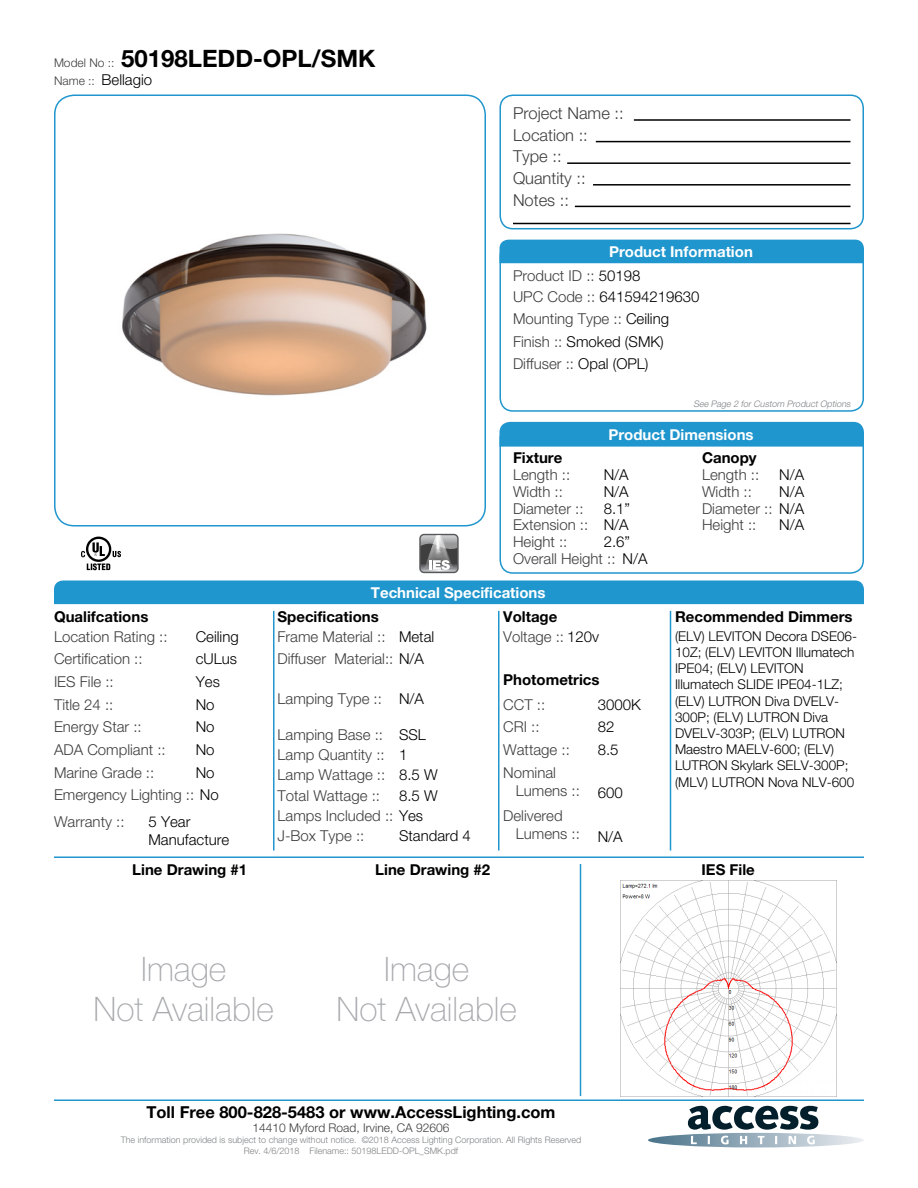
<style>
.page{position:relative;width:918px;height:1188px;background:#fff}
.page>*{position:absolute;margin:0;border:0;box-sizing:border-box;transform-origin:0 0}
.t1{font:100 33.75px/40.5px "Helvetica Neue LT Std";color:#a8a9ad;text-align:center}
.t2{font:700 24px "Helvetica Neue LT Std";color:#000001}
.Left_Justify{font:300 16.5px "Helvetica Neue LT Std";color:#3e3e3f}
.t3{font:700 16.5px "Helvetica Neue LT Std";color:#000001}
.Left_Justify-2{font:300 15px/18px "Helvetica Neue LT Std";color:#3e3e3f}
.Left_Justify-3{font:300 15px/18px "Helvetica Neue LT Std";color:#000001}
.Left_Justify-4{font:700 15px "Helvetica Neue LT Std";color:#000001}
.t4{font:700 15px "Helvetica Neue LT Std";color:#fff}
.Left_Justify-5{font:300 13.5px/16.2px "Helvetica Neue LT Std";color:#000001}
.t5{font:300 12px "Helvetica Neue LT Std";color:#3e3e3f}
.t6{font:300 9px "Helvetica Neue LT Std";color:#808285}
.Left_Justify-6{font:italic 300 9px "Helvetica Neue LT Std";color:#808285}
.s1{font-weight:300;font-size:12px;color:#3e3e3f}
.s2{font-size:12px;color:#3e3e3f}
.s3{color:#000001}
.s4{color:#3e3e3f}
</style>
<div class="page">
<img style="left:122px;top:233px;width:305px;height:163px">
<svg style="left:648px;top:1106px;width:216px;height:42px"></svg>
<div style="left:499px;top:94px;width:365px;height:135px;border:2px solid #1f96cd;border-radius:13px"></div>
<div style="left:499px;top:243px;width:365px;height:169px;border:2px solid #1f96cd;border-radius:13px"></div>
<div style="left:499px;top:425px;width:365px;height:149px;border:2px solid #1f96cd;border-radius:13px"></div>
<svg style="left:81px;top:537px;width:40px;height:33px"></svg>
<div style="left:419px;top:534px;width:40px;height:39px;border:1px solid #57585a;border-radius:4px"></div>
<svg style="left:419px;top:535px;width:40px;height:37px"></svg>
<hr style="left:634px;top:119px;width:217px;height:2px;background:#000001">
<hr style="left:596px;top:141px;width:254px;height:1px;background:#000001">
<hr style="left:593px;top:184px;width:258px;height:2px;background:#000001">
<hr style="left:567px;top:162px;width:283px;height:2px;background:#000001">
<hr style="left:575px;top:206px;width:275px;height:1px;background:#000001">
<hr style="left:513px;top:223px;width:337px;height:1px;background:#000001">
<div style="left:500px;top:240px;width:364px;height:23px;background:#1f96cd"></div>
<div style="left:500px;top:422px;width:364px;height:25px;background:#1f96cd"></div>
<div style="left:54px;top:580px;width:810px;height:24px;background:#1f96cd"></div>
<hr style="left:54px;top:856px;width:810px;height:2px;background:#1f96cd">
<hr style="left:54px;top:1100px;width:810px;height:1px;background:#1f96cd">
<img style="left:620px;top:881px;width:216px;height:216px">
<hr style="left:670px;top:611px;width:1px;height:239px;background:#1f96cd">
<hr style="left:580px;top:864px;width:1px;height:232px;background:#1f96cd">
<hr style="left:498px;top:611px;width:2px;height:239px;background:#1f96cd">
<hr style="left:273px;top:611px;width:1px;height:239px;background:#1f96cd">
<div style="left:54px;top:94px;width:432px;height:432px;border:2px solid #1f96cd;border-radius:20px"></div>
<p class="t2" style="left:54px;top:44px;width:323px"><span class="s1">Model No ::</span> 50198LEDD-OPL/SMK</p>
<p class="Left_Justify-3" style="left:54px;top:70px;width:100px"><span class="s2">Name ::</span> Bellagio</p>
<p class="Left_Justify" style="left:513px;top:103px;width:112px">Project Name ::</p>
<p class="Left_Justify" style="left:513px;top:125px;width:76px">Location ::</p>
<p class="Left_Justify" style="left:513px;top:146px;width:50px">Type ::</p>
<p class="Left_Justify" style="left:513px;top:168px;width:74px">Quantity ::</p>
<p class="Left_Justify" style="left:513px;top:190px;width:57px">Notes ::</p>
<p class="t4" style="left:609px;top:242px;width:145px">Product Information</p>
<p class="Left_Justify-2" style="left:513px;top:266px;width:129px">Product ID :: <span class="s3">50198</span></p>
<p class="Left_Justify-3" style="left:513px;top:288px;width:188px"><span class="s4">UPC Code ::</span> 641594219630</p>
<p class="Left_Justify-2" style="left:513px;top:309px;width:158px">Mounting Type :: <span class="s3">Ceiling</span></p>
<p class="Left_Justify-3" style="left:513px;top:333px;width:152px"><span class="s4">Finish ::</span> Smoked (SMK)</p>
<p class="Left_Justify-2" style="left:513px;top:354px;width:137px">Diffuser :: <span class="s3">Opal (OPL)</span></p>
<p class="Left_Justify-6" style="left:693px;top:399px;width:160px">See Page 2 for Custom Product Options</p>
<p class="t4" style="left:608px;top:425px;width:147px">Product Dimensions</p>
<p class="Left_Justify-4" style="left:513px;top:448px;width:51px">Fixture</p>
<p class="Left_Justify-4" style="left:702px;top:448px;width:56px">Canopy</p>
<p class="Left_Justify-2" style="left:513px;top:465px;width:59px">Length ::</p>
<p class="Left_Justify-3" style="left:604px;top:465px;width:27px">N/A</p>
<p class="Left_Justify-2" style="left:702px;top:465px;width:59px">Length ::</p>
<p class="Left_Justify-3" style="left:779px;top:465px;width:27px">N/A</p>
<p class="Left_Justify-2" style="left:513px;top:482px;width:51px">Width ::</p>
<p class="Left_Justify-2" style="left:513px;top:533px;width:56px">Height ::</p>
<p class="Left_Justify-2" style="left:513px;top:499px;width:72px">Diameter ::</p>
<p class="Left_Justify-2" style="left:513px;top:516px;width:77px">Extension ::</p>
<p class="Left_Justify-3" style="left:604px;top:482px;width:27px">N/A</p>
<p class="Left_Justify-3" style="left:604px;top:533px;width:28px">2.6”</p>
<p class="Left_Justify-3" style="left:779px;top:482px;width:27px">N/A</p>
<p class="Left_Justify-2" style="left:702px;top:482px;width:51px">Width ::</p>
<p class="Left_Justify-3" style="left:604px;top:499px;width:28px">8.1”</p>
<p class="Left_Justify-2" style="left:702px;top:499px;width:104px">Diameter :: <span class="s3">N/A</span></p>
<p class="Left_Justify-3" style="left:604px;top:516px;width:27px">N/A</p>
<p class="Left_Justify-3" style="left:779px;top:516px;width:27px">N/A</p>
<p class="Left_Justify-2" style="left:702px;top:516px;width:56px">Height ::</p>
<p class="Left_Justify-2" style="left:513px;top:550px;width:104px">Overall Height ::</p>
<p class="Left_Justify-3" style="left:622px;top:550px;width:27px">N/A</p>
<p class="t4" style="left:371px;top:583px;width:176px">Technical Specifications</p>
<p class="Left_Justify-4" style="left:54px;top:607px;width:96px">Qualifcations</p>
<p class="Left_Justify-4" style="left:278px;top:607px;width:103px">Specifications</p>
<p class="Left_Justify-4" style="left:503px;top:607px;width:56px">Voltage</p>
<p class="Left_Justify-3" style="left:196px;top:627px;width:45px">Ceiling</p>
<p class="Left_Justify-3" style="left:399px;top:627px;width:37px">Metal</p>
<p class="Left_Justify-2" style="left:54px;top:627px;width:115px">Location Rating ::</p>
<p class="Left_Justify-2" style="left:278px;top:627px;width:110px">Frame Material ::</p>
<p class="Left_Justify-2" style="left:503px;top:627px;width:97px">Voltage :: <span class="s3">120v</span></p>
<p class="Left_Justify-2" style="left:54px;top:650px;width:90px">Certification ::</p>
<p class="Left_Justify-2" style="left:54px;top:695px;width:61px">Title 24 ::</p>
<p class="Left_Justify-3" style="left:196px;top:650px;width:43px">cULus</p>
<p class="Left_Justify-3" style="left:196px;top:673px;width:26px">Yes</p>
<p class="Left_Justify-3" style="left:196px;top:695px;width:20px">No</p>
<p class="Left_Justify-3" style="left:196px;top:718px;width:20px">No</p>
<p class="Left_Justify-3" style="left:196px;top:740px;width:20px">No</p>
<p class="Left_Justify-3" style="left:196px;top:763px;width:20px">No</p>
<p class="Left_Justify-2" style="left:54px;top:673px;width:61px">IES File ::</p>
<p class="Left_Justify-2" style="left:54px;top:718px;width:89px">Energy Star ::</p>
<p class="Left_Justify-2" style="left:54px;top:740px;width:113px">ADA Compliant ::</p>
<p class="Left_Justify-2" style="left:54px;top:763px;width:102px">Marine Grade ::</p>
<p class="Left_Justify-2" style="left:54px;top:786px;width:166px">Emergency Lighting :: <span class="s3">No</span></p>
<p class="Left_Justify-2" style="left:54px;top:813px;width:72px">Warranty ::</p>
<p class="Left_Justify-3" style="left:148px;top:813px;width:82px">5 Year<br>Manufacture</p>
<p class="Left_Justify-2" style="left:278px;top:650px;width:148px">Diffuser Material:: <span class="s3">N/A</span></p>
<p class="Left_Justify-2" style="left:278px;top:689px;width:106px">Lamping Type ::</p>
<p class="Left_Justify-2" style="left:278px;top:725px;width:107px">Lamping Base ::</p>
<p class="Left_Justify-2" style="left:278px;top:746px;width:109px">Lamp Quantity ::</p>
<p class="Left_Justify-2" style="left:278px;top:766px;width:109px">Lamp Wattage ::</p>
<p class="Left_Justify-2" style="left:278px;top:786px;width:104px">Total Wattage ::</p>
<p class="Left_Justify-2" style="left:278px;top:806px;width:147px">Lamps Included :: <span class="s3">Yes</span></p>
<p class="Left_Justify-2" style="left:278px;top:826px;width:88px">J-Box Type ::</p>
<p class="Left_Justify-3" style="left:399px;top:689px;width:27px">N/A</p>
<p class="Left_Justify-3" style="left:399px;top:725px;width:28px">SSL</p>
<p class="Left_Justify-3" style="left:399px;top:746px;width:10px">1</p>
<p class="Left_Justify-3" style="left:399px;top:766px;width:40px">8.5 W</p>
<p class="Left_Justify-3" style="left:399px;top:786px;width:40px">8.5 W</p>
<p class="Left_Justify-3" style="left:399px;top:826px;width:73px">Standard 4</p>
<p class="Left_Justify-4" style="left:503px;top:670px;width:98px">Photometrics</p>
<p class="Left_Justify-2" style="left:503px;top:695px;width:43px">CCT ::</p>
<p class="Left_Justify-2" style="left:503px;top:718px;width:38px">CRI ::</p>
<p class="Left_Justify-2" style="left:503px;top:740px;width:68px">Wattage ::</p>
<p class="Left_Justify-2" style="left:516px;top:763px;width:66px;text-indent:-13px">Nominal<br>Lumens ::</p>
<p class="Left_Justify-2" style="left:516px;top:806px;width:66px;text-indent:-13px">Delivered<br>Lumens ::</p>
<p class="Left_Justify-3" style="left:598px;top:695px;width:45px">3000K</p>
<p class="Left_Justify-3" style="left:598px;top:718px;width:18px">82</p>
<p class="Left_Justify-3" style="left:598px;top:740px;width:22px">8.5</p>
<p class="Left_Justify-3" style="left:598px;top:783px;width:27px">600</p>
<p class="Left_Justify-3" style="left:598px;top:827px;width:27px">N/A</p>
<p class="Left_Justify-4" style="left:675px;top:607px;width:179px">Recommended Dimmers</p>
<p class="Left_Justify-5" style="left:675px;top:628px;width:184px">(ELV) LEVITON Decora DSE06-<br>10Z; (ELV) LEVITON Illumatech<br>IPE04; (ELV) LEVITON<br>Illumatech SLIDE IPE04-1LZ; (ELV) LUTRON Diva DVELV-<br>300P; (ELV) LUTRON Diva<br>DVELV-303P; (ELV) LUTRON<br>Maestro MAELV-600; (ELV)<br>LUTRON Skylark SELV-300P; (MLV) LUTRON Nova NLV-600</p>
<p class="Left_Justify-4" style="left:132px;top:860px;width:116px">Line Drawing #1</p>
<p class="Left_Justify-4" style="left:375px;top:860px;width:116px">Line Drawing #2</p>
<p class="Left_Justify-4" style="left:702px;top:860px;width:55px">IES File</p>
<p class="t1" style="left:94px;top:948px;width:182px">Image<br>Not Available</p>
<p class="t1" style="left:337px;top:948px;width:182px">Image<br>Not Available</p>
<p class="t3" style="left:146px;top:1101px;width:411px">Toll Free 800-828-5483 or www.AccessLighting.com</p>
<p class="t5" style="left:253px;top:1120px;width:198px">14410 Myford Road, Irvine, CA 92606</p>
<p class="t6" style="left:121px;top:1134px;width:462px">The information provided is subject to change without notice. ©2018 Access Lighting Corporation. All Rights Reserved</p>
<p class="t6" style="left:244px;top:1145px;width:216px">Rev. 4/6/2018 Filename:: 50198LEDD-OPL_SMK.pdf</p>
</div>
